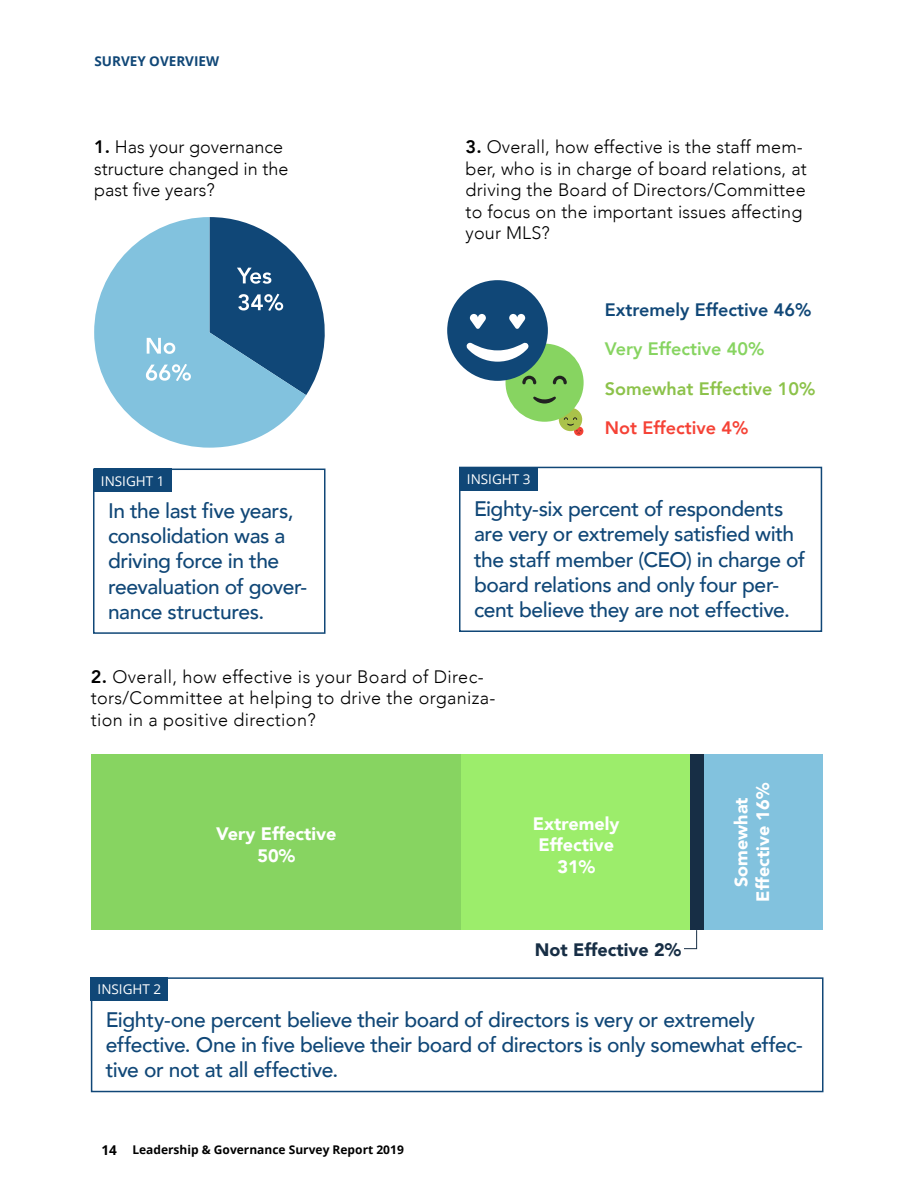
<style>
.page{position:relative;width:918px;height:1188px;background:#fff}
.page>*{position:absolute;margin:0;border:0;box-sizing:border-box;transform-origin:0 0}
.t1{font:500 21px/25.2px "Avenir";letter-spacing:-.02em;color:#104777}
.t2{font:300 18px/21.6px "Avenir";letter-spacing:.01em;color:#000}
.t3{font:900 18px/21.6px "Avenir";color:#fff;text-align:center}
.t4{font:800 18px "Avenir";color:#104777}
.t5{font:800 18px "Avenir";color:#8cc24a}
.t6{font:800 18px "Avenir";color:#87d461}
.t7{font:800 18px "Avenir";color:#f54236}
.t8{font:900 18px "Avenir";color:#172e45}
.t9{font:13.5px "Open Sans";color:#fff}
.t10{font:700 13.5px "Open Sans";color:#104777}
.t11{font:700 12px "Open Sans";color:#000}
.s1{font-weight:800}
.s2{font-size:13.5px}
</style>
<div class="page">
<svg style="left:574px;top:426px;width:9px;height:10px"></svg>
<div style="left:93px;top:469px;width:233px;height:165px;border:2px solid #104777"></div>
<div style="left:459px;top:467px;width:363px;height:165px;border:2px solid #104777"></div>
<div style="left:91px;top:977px;width:733px;height:115px;border:2px solid #104777"></div>
<svg style="left:94px;top:217px;width:212px;height:231px;fill:#82c2de"></svg>
<svg style="left:209px;top:217px;width:116px;height:178px"></svg>
<svg style="left:147px;top:338px;width:28px;height:16px"></svg>
<svg style="left:146px;top:364px;width:45px;height:17px"></svg>
<div style="left:94px;top:469px;width:77px;height:23px;background:#104777"></div>
<div style="left:460px;top:467px;width:77px;height:24px;background:#104777"></div>
<div style="left:91px;top:977px;width:77px;height:24px;background:#104777"></div>
<div style="left:704px;top:754px;width:118px;height:176px;background:#82c2de"></div>
<div style="left:689px;top:754px;width:15px;height:176px;background:#172e45"></div>
<div style="left:460px;top:754px;width:229px;height:176px;background:#9ced6b"></div>
<div style="left:91px;top:754px;width:369px;height:176px;background:#87d461"></div>
<svg style="left:684px;top:929px;width:13px;height:20px"></svg>
<div style="left:559px;top:408px;width:23px;height:23px;background:#aac24a;border-radius:50%"></div>
<svg style="left:564px;top:417px;width:17px;height:17px"></svg>
<div style="left:506px;top:344px;width:78px;height:78px;background:#87d461;border-radius:50%"></div>
<svg style="left:553px;top:376px;width:14px;height:8px"></svg>
<svg style="left:522px;top:376px;width:14px;height:8px"></svg>
<svg style="left:533px;top:396px;width:23px;height:8px"></svg>
<div style="left:447px;top:280px;width:101px;height:101px;background:#104777;border-radius:50%"></div>
<svg style="left:470px;top:314px;width:16px;height:15px"></svg>
<svg style="left:509px;top:314px;width:16px;height:15px"></svg>
<svg style="left:466px;top:342px;width:63px;height:20px"></svg>
<p class="t10" style="left:94px;top:52px;width:126px">SURVEY OVERVIEW</p>
<p class="t2" style="left:94px;top:136px;width:196px"><span class="s1">1.</span> Has your governance structure changed in the past five years?</p>
<p class="t2" style="left:466px;top:136px;width:343px"><span class="s1">3.</span> Overall, how effective is the staff mem&shy;ber, who is in charge of board relations, at driving the Board of Directors/Committee to focus on the important issues affecting your MLS?</p>
<p class="t9" style="left:101px;top:471px;width:65px">INSIGHT 1</p>
<p class="t9" style="left:467px;top:470px;width:65px">INSIGHT 3</p>
<p class="t4" style="left:605px;top:295px;width:208px">Extremely Effective 46%</p>
<p class="t6" style="left:605px;top:335px;width:161px">Very Effective 40%</p>
<p class="t5" style="left:605px;top:374px;width:212px">Somewhat Effective 10%</p>
<p class="t7" style="left:605px;top:414px;width:145px">Not Effective 4%</p>
<p class="t1" style="left:108px;top:497px;width:201px">In the last five years, consolidation was a driving force in the reevaluation of gover&shy;nance structures.</p>
<p class="t1" style="left:474px;top:495px;width:333px">Eighty-six percent of respondents are very or extremely satisfied with the staff member (CEO) in charge of board relations and only four per&shy;cent believe they are not effective.</p>
<p class="t2" style="left:91px;top:666px;width:406px"><span class="s1">2.</span> Overall, how effective is your Board of Direc&shy;tors/Committee at helping to drive the organiza&shy;tion in a positive direction?</p>
<p class="t9" style="left:98px;top:980px;width:65px">INSIGHT 2</p>
<p class="t3" style="left:216px;top:823px;width:122px">Very Effective<br>50%</p>
<p class="t3" style="left:533px;top:812px;width:88px">Extremely<br>Effective<br>31%</p>
<p class="t8" style="left:535px;top:934px;width:148px">Not Effective 2%</p>
<p class="t3" style="left:730px;top:902px;width:120px;rotate:-90deg">Somewhat<br>Effective 16%</p>
<p class="t1" style="left:106px;top:1006px;width:698px">Eighty-one percent believe their board of directors is very or extremely effective. One in five believe their board of directors is only somewhat effec&shy;tive or not at all effective.</p>
<p class="t11" style="left:102px;top:1141px;width:304px"><span class="s2">14</span> Leadership &amp; Governance Survey Report 2019</p>
</div>
